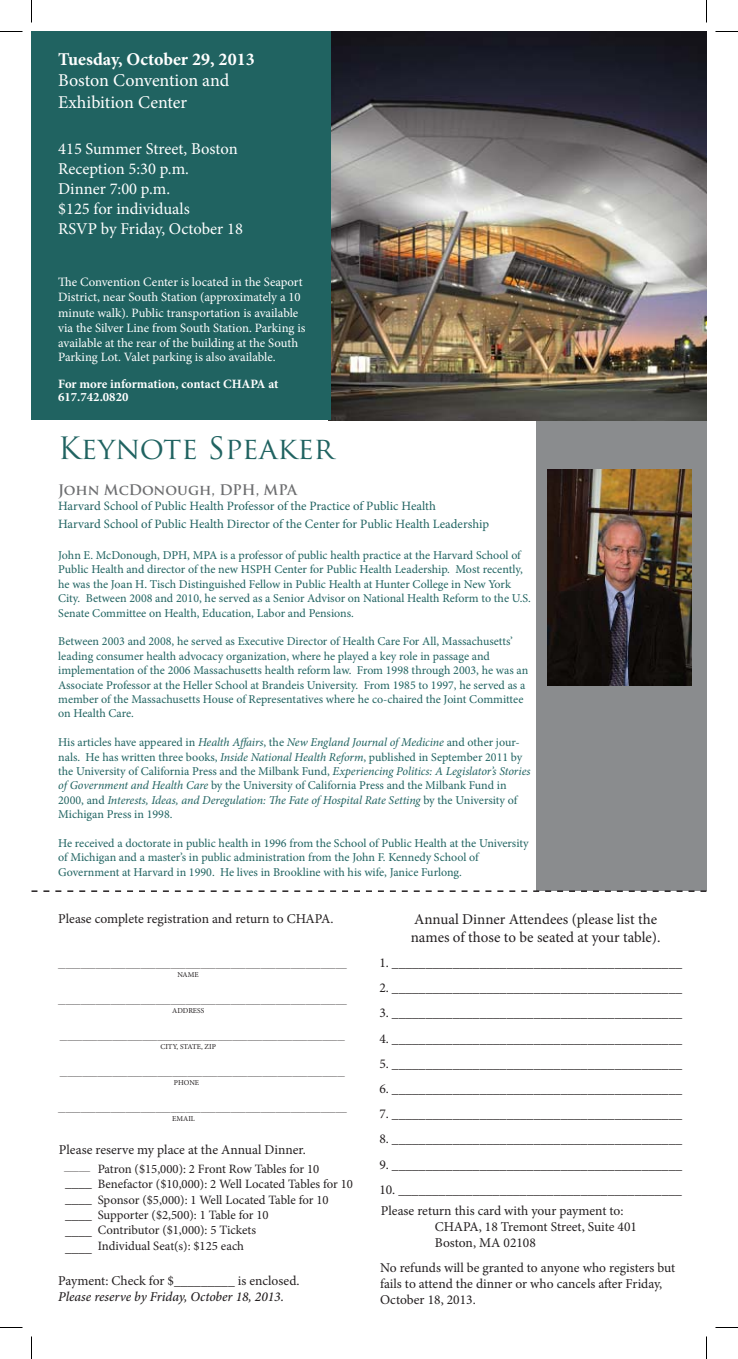
<style>
.page{position:relative;width:738px;height:1359px;background:#fff}
.page>*{position:absolute;margin:0;border:0;box-sizing:border-box;transform-origin:0 0}
.t1{font:30px "Trajan Pro";color:#206361}
.t2{font:18px/21.6px "Minion Pro";color:#fff}
.t3{font:16.5px/19.8px "Minion Pro";color:#fff}
.t4{font:15px/18px "Minion Pro";color:#231f20}
.t5{font:700 14.25px "Trajan Pro";color:#6d6e70}
.t6{font:13.5px/16.2px "Minion Pro";color:#231f20}
.t7{font:12.75px/15.3px "Minion Pro";color:#fff}
.t8{font:12.75px/15.3px "Minion Pro";letter-spacing:-.005em;color:#231f20}
.t9{font:12.75px/17.1px "Minion Pro";color:#206361}
.t10{font:700 12.75px "Minion Pro";color:#fff}
.t11{font:12px/14.4px "Minion Pro";color:#206361}
.t12{font:7.5px/9px "Minion Pro";color:#231f20}
.s1{font-weight:700}
.s2{font-style:italic}
.s3{font-size:13.5px}
.s4{font-weight:500;font-style:italic}
</style>
<div class="page">
<div style="left:536px;top:420px;width:170px;height:471px;background:#8a8c8e"></div>
<img style="left:331px;top:32px;width:375px;height:388px">
<div style="left:32px;top:32px;width:299px;height:388px;background:#206361"></div>
<svg style="left:32px;top:890px;width:674px;height:2px"></svg>
<img style="left:547px;top:469px;width:144px;height:216px">
<svg style="left:0;top:31px;width:22px;height:1px"></svg>
<svg style="left:716px;top:31px;width:22px;height:1px"></svg>
<svg style="left:0;top:1327px;width:22px;height:1px"></svg>
<svg style="left:716px;top:1327px;width:22px;height:1px"></svg>
<svg style="left:31px;top:0;width:1px;height:22px"></svg>
<svg style="left:31px;top:1336px;width:1px;height:23px"></svg>
<svg style="left:706px;top:0;width:1px;height:22px"></svg>
<svg style="left:706px;top:1336px;width:1px;height:23px"></svg>
<p class="t2" style="left:58px;top:48px;width:198px"><span class="s1">Tuesday, October 29, 2013<br></span>Boston Convention and<br>Exhibition Center</p>
<p class="t3" style="left:58px;top:139px;width:186px">415 Summer Street, Boston<br>Reception 5:30 p.m.<br>Dinner 7:00 p.m.<br>$125 for individuals<br>RSVP by Friday, October 18</p>
<p class="t7" style="left:58px;top:275px;width:249px">The Convention Center is located in the Seaport District, near South Station (approximately a 10 minute walk). Public transportation is available via the Silver Line from South Station. Parking is available at the rear of the building at the South</p>
<p class="t7" style="left:58px;top:343px;width:222px;line-height:27px">Parking Lot. Valet parking is also available.<br><span class="s1">For more information, contact CHAPA at</span></p>
<p class="t10" style="left:58px;top:388px;width:72px">617.742.0820</p>
<p class="t1" style="left:58px;top:430px;width:277px">Keynote Speaker</p>
<p class="t5" style="left:58px;top:481px;width:240px">John McDonough, DPH, MPA</p>
<p class="t9" style="left:58px;top:498px;width:432px">Harvard School of Public Health Professor of the Practice of Public Health<br>Harvard School of Public Health Director of the Center for Public Health Leadership</p>
<p class="t11" style="left:58px;top:548px;width:474px">John E. McDonough, DPH, MPA is a professor of public health practice at the Harvard School of Public Health and director of the new HSPH Center for Public Health Leadership. Most recently, he was the Joan H. Tisch Distinguished Fellow in Public Health at Hunter College in New York City. Between 2008 and 2010, he served as a Senior Advisor on National Health Reform to the U.S.<br>Senate Committee on Health, Education, Labor and Pensions.</p>
<p class="t11" style="left:58px;top:634px;width:472px">Between 2003 and 2008, he served as Executive Director of Health Care For All, Massachusetts’ leading consumer health advocacy organization, where he played a key role in passage and implementation of the 2006 Massachusetts health reform law. From 1998 through 2003, he was an Associate Professor at the Heller School at Brandeis University. From 1985 to 1997, he served as a member of the Massachusetts House of Representatives where he co-chaired the Joint Committee on Health Care.</p>
<p class="t11" style="left:58px;top:735px;width:474px">His articles have appeared in <span class="s2">Health Affairs</span>, the <span class="s2">New England Journal of Medicine</span> and other jour&shy;nals. He has written three books, <span class="s2">Inside National Health Reform</span>, published in September 2011 by the University of California Press and the Milbank Fund, <span class="s2">Experiencing Politics: A Legislator’s Stories of Government and Health Care</span> by the University of California Press and the Milbank Fund in 2000, and <span class="s2">Interests, Ideas, and Deregulation: The Fate of Hospital Rate Setting</span> by the University of Michigan Press in 1998.</p>
<p class="t11" style="left:58px;top:836px;width:472px">He received a doctorate in public health in 1996 from the School of Public Health at the University of Michigan and a master’s in public administration from the John F. Kennedy School of<br>Government at Harvard in 1990. He lives in Brookline with his wife, Janice Furlong.</p>
<p class="t6" style="left:58px;top:911px;width:277px">Please complete registration and return to CHAPA.</p>
<p class="t4" style="left:411px;top:910px;width:251px">Annual Dinner Attendees (please list the names of those to be seated at your table).</p>
<p class="t6" style="left:379px;top:955px;width:304px">1. ___________________________________________</p>
<p class="t6" style="left:379px;top:980px;width:304px">2. ___________________________________________</p>
<p class="t6" style="left:379px;top:1005px;width:304px">3. ___________________________________________</p>
<p class="t6" style="left:379px;top:1030px;width:304px">4. ___________________________________________</p>
<p class="t6" style="left:379px;top:1056px;width:304px">5. ___________________________________________</p>
<p class="t6" style="left:379px;top:1081px;width:304px">6. ___________________________________________</p>
<p class="t6" style="left:379px;top:1106px;width:304px">7. ___________________________________________</p>
<p class="t6" style="left:379px;top:1131px;width:304px">8. ___________________________________________</p>
<p class="t6" style="left:379px;top:1156px;width:304px">9. ___________________________________________</p>
<p class="t6" style="left:379px;top:1182px;width:304px">10. __________________________________________</p>
<p class="t12" style="left:177px;top:962px;width:171px;text-indent:-119px">_____________________________________________________________________________<br>NAME</p>
<p class="t12" style="left:172px;top:998px;width:176px;text-indent:-114px">_____________________________________________________________________________<br>ADDRESS</p>
<p class="t12" style="left:160px;top:1034px;width:186px;text-indent:-100px">____________________________________________________________________________<br>CITY, STATE, ZIP</p>
<p class="t12" style="left:174px;top:1070px;width:172px;text-indent:-114px">____________________________________________________________________________<br>PHONE</p>
<p class="t12" style="left:172px;top:1106px;width:176px;text-indent:-114px">_____________________________________________________________________________<br>EMAIL</p>
<p class="t6" style="left:59px;top:1142px;width:248px">Please reserve my place at the Annual Dinner.</p>
<p class="t12" style="left:64px;top:1164px;width:28px">_______</p>
<p class="t6" style="left:65px;top:1174px;width:28px">____</p>
<p class="t8" style="left:65px;top:1192px;width:265px"><span class="s3">____</span> Sponsor ($5,000): 1 Well Located Table for 10 <span class="s3">____</span> Supporter ($2,500): 1 Table for 10<br><span class="s3">____</span> Contributor ($1,000): 5 Tickets</p>
<p class="t6" style="left:65px;top:1239px;width:28px">____</p>
<p class="t8" style="left:98px;top:1161px;width:257px">Patron ($15,000): 2 Front Row Tables for 10<br>Benefactor ($10,000): 2 Well Located Tables for 10</p>
<p class="t6" style="left:435px;top:1203px;width:204px;text-indent:-54px">Please return this card with your payment to:<br>CHAPA, 18 Tremont Street, Suite 401<br>Boston, MA 02108</p>
<p class="t8" style="left:98px;top:1238px;width:148px">Individual Seat(s): $125 each</p>
<p class="t6" style="left:58px;top:1273px;width:243px">Payment: Check for $_________ is enclosed.<br><span class="s4">Please reserve by Friday, October 18, 2013.</span></p>
<p class="t6" style="left:380px;top:1259px;width:297px">No refunds will be granted to anyone who registers but fails to attend the dinner or who cancels after Friday,<br>October 18, 2013.</p>
</div>
